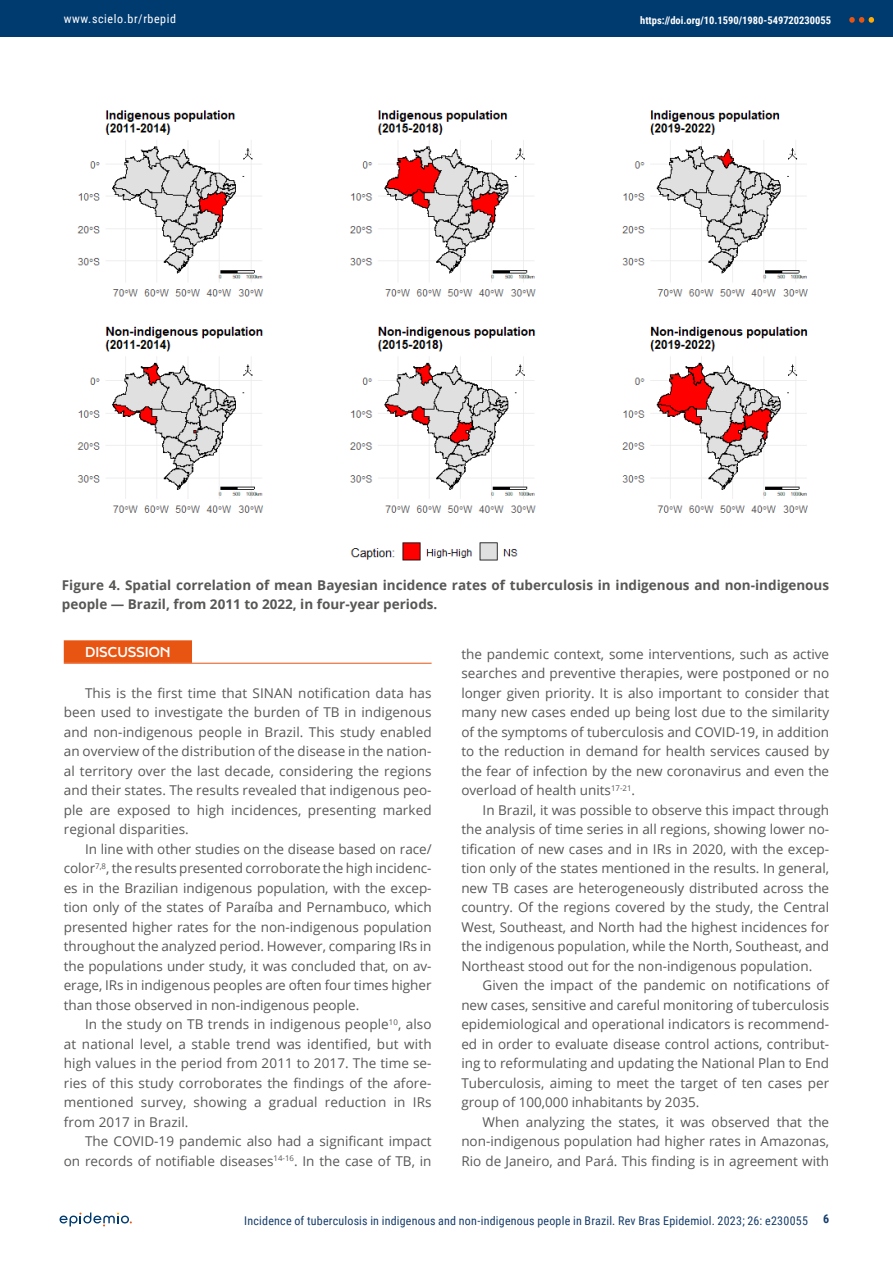
<style>
.page{position:relative;width:893px;height:1263px;background:#fff}
.page>*{position:absolute;margin:0;border:0;box-sizing:border-box;transform-origin:0 0}
.t1{font:13.5px/19.5px "Open Sans";color:#575756;text-align:justify}
.t2{font:700 13.5px/19.5px "Open Sans";color:#575756}
.t3{font:700 13.5px "Final Six";color:#fff}
.t4{font:12px "Roboto Condensed";letter-spacing:.015em;color:#173d6b}
.t5{font:12px "Roboto Condensed";letter-spacing:.05em;color:#fff}
.t6{font:700 12px "Roboto Condensed";color:#173d6b}
.t7{font:700 10.5px "Roboto Condensed";color:#fff}
</style>
<div class="page">
<div style="left:0;top:0;width:893px;height:36px;background:#003b70"></div>
<svg style="left:849px;top:17px;width:25px;height:6px"></svg>
<svg style="left:60px;top:1212px;width:72px;height:14px"></svg>
<div style="left:64px;top:640px;width:128px;height:23px;background:#e85412"></div>
<hr style="left:64px;top:663px;width:368px;height:1px;background:#e85412">
<img style="left:77px;top:110px;width:731px;height:451px">
<p class="t5" style="left:64px;top:10px;width:114px">www.scielo.br/rbepid</p>
<p class="t7" style="left:640px;top:12px;width:192px">https://doi.org/10.1590/1980-549720230055</p>
<p class="t2" style="left:62px;top:575px;width:769px">Figure 4. Spatial correlation of mean Bayesian incidence rates of tuberculosis in indigenous and non-indigenous people — Brazil, from 2011 to 2022, in four-year periods.</p>
<p class="t3" style="left:85px;top:642px;width:87px">DISCUSSION</p>
<p class="t1" style="left:64px;top:683px;width:369px;text-indent:21px">This is the first time that SINAN notification data has been used to investigate the burden of TB in indigenous and non-indigenous people in Brazil. This study enabled an overview of the distribution of the disease in the nation&shy;al territory over the last decade, considering the regions and their states. The results revealed that indigenous peo&shy;ple are exposed to high incidences, presenting marked regional disparities.</p>
<p class="t1" style="left:64px;top:838px;width:369px;text-indent:21px">In line with other studies on the disease based on race/ color<sup>7,8</sup>, the results presented corroborate the high incidenc&shy;es in the Brazilian indigenous population, with the excep&shy;tion only of the states of Paraíba and Pernambuco, which presented higher rates for the non-indigenous population throughout the analyzed period. However, comparing IRs in the populations under study, it was concluded that, on av&shy;erage, IRs in indigenous peoples are often four times higher than those observed in non-indigenous people.</p>
<p class="t1" style="left:64px;top:1014px;width:369px;text-indent:21px">In the study on TB trends in indigenous people<sup>10</sup>, also at national level, a stable trend was identified, but with high values in the period from 2011 to 2017. The time se&shy;ries of this study corroborates the findings of the afore&shy;mentioned survey, showing a gradual reduction in IRs from 2017 in Brazil.</p>
<p class="t1" style="left:64px;top:1131px;width:369px;text-align:right">The COVID-19 pandemic also had a significant impact<br>on records of notifiable diseases<sup>14-16</sup>. In the case of TB, in</p>
<p class="t1" style="left:461px;top:643px;width:369px">the pandemic context, some interventions, such as active searches and preventive therapies, were postponed or no longer given priority. It is also important to consider that many new cases ended up being lost due to the similarity of the symptoms of tuberculosis and COVID-19, in addition to the reduction in demand for health services caused by the fear of infection by the new coronavirus and even the overload of health units<sup>17-21</sup>.</p>
<p class="t1" style="left:461px;top:799px;width:369px;text-indent:21px">In Brazil, it was possible to observe this impact through the analysis of time series in all regions, showing lower no&shy;tification of new cases and in IRs in 2020, with the excep&shy;tion only of the states mentioned in the results. In general, new TB cases are heterogeneously distributed across the country. Of the regions covered by the study, the Central West, Southeast, and North had the highest incidences for the indigenous population, while the North, Southeast, and Northeast stood out for the non-indigenous population.</p>
<p class="t1" style="left:461px;top:975px;width:369px;text-indent:21px">Given the impact of the pandemic on notifications of new cases, sensitive and careful monitoring of tuberculosis epidemiological and operational indicators is recommend&shy;ed in order to evaluate disease control actions, contribut&shy;ing to reformulating and updating the National Plan to End Tuberculosis, aiming to meet the target of ten cases per group of 100,000 inhabitants by 2035.</p>
<p class="t1" style="left:461px;top:1111px;width:369px;text-indent:21px">When analyzing the states, it was observed that the non-indigenous population had higher rates in Amazonas, Rio de Janeiro, and Pará. This finding is in agreement with</p>
<p class="t4" style="left:244px;top:1212px;width:565px">Incidence of tuberculosis in indigenous and non-indigenous people in Brazil. Rev Bras Epidemiol. 2023; 26: e230055</p>
<p class="t6" style="left:823px;top:1211px;width:8px">6</p>
</div>
